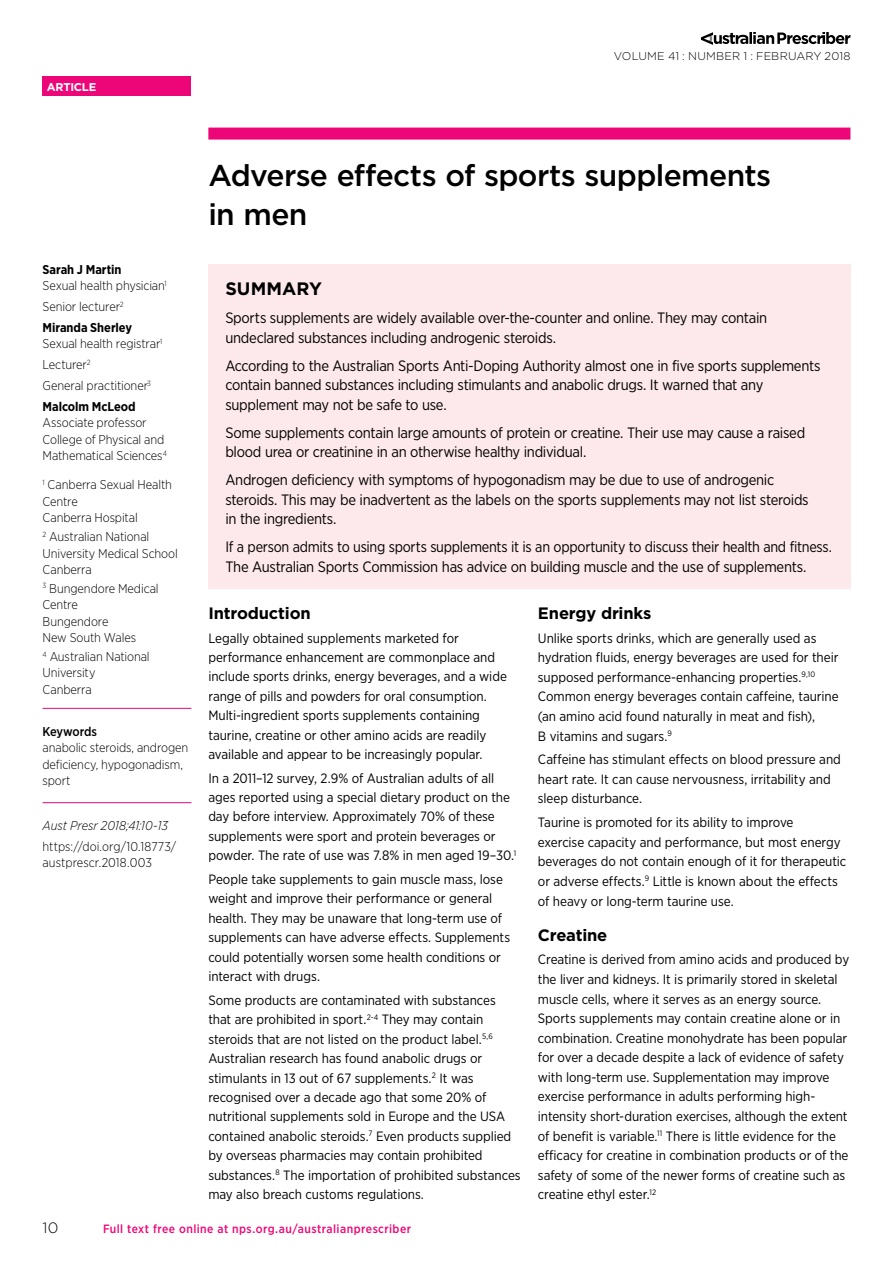
<style>
.page{position:relative;width:893px;height:1263px;background:#fff}
.page>*{position:absolute;margin:0;border:0;box-sizing:border-box;transform-origin:0 0}
.t1{font:500 30px/39px "Gotham";letter-spacing:-.02em;color:#000}
.t2{font:700 18px "Gotham";color:#000}
.t3{font:700 16.5px "Gotham";letter-spacing:-.01em;color:#000}
.t4{font:15px/19.5px "Gotham Narrow";letter-spacing:-.02em;color:#000}
.t5{font:300 15px "Gotham";color:#000}
.t6{font:13.5px/19.5px "Gotham Narrow";letter-spacing:-.005em;color:#000}
.t7{font:300 12.75px/16.5px "Gotham Narrow";letter-spacing:-.01em;color:#000}
.t8{font:italic 300 12.75px "Gotham Narrow";color:#000}
.t9{font:500 12.75px "Gotham Narrow";letter-spacing:-.01em;color:#000}
.t10{font:500 12px "Gotham Narrow";letter-spacing:.035em;color:#ed0677}
.t11{font:300 11.25px "Gotham";letter-spacing:.015em;color:#000}
.t12{font:700 11.25px "Gotham";letter-spacing:-.02em;color:#fff}
.s1{font-weight:700}
</style>
<div class="page">
<svg style="left:701px;top:32px;width:149px;height:13px"></svg>
<div style="left:43px;top:77px;width:148px;height:19px;background:#ed0677"></div>
<div style="left:208px;top:128px;width:642px;height:12px;background:#ed0677"></div>
<div style="left:208px;top:264px;width:642px;height:325px;background:#fde8eb"></div>
<hr style="left:43px;top:708px;width:148px;height:1px;background:#ed0677">
<hr style="left:43px;top:802px;width:148px;height:1px;background:#ed0677">
<p class="t12" style="left:47px;top:79px;width:51px">ARTICLE</p>
<p class="t11" style="left:614px;top:48px;width:238px">VOLUME 41 : NUMBER 1 : FEBRUARY 2018</p>
<p class="t7" style="left:43px;top:261px;width:126px"><span class="s1">Sarah J Martin<br></span>Sexual health physician<sup>1</sup></p>
<p class="t7" style="left:43px;top:296px;width:91px;line-height:20.7px">Senior lecturer<sup>2<br></sup><span class="s1">Miranda Sherley</span></p>
<p class="t7" style="left:43px;top:333px;width:121px;line-height:20.7px">Sexual health registrar<sup>1<br></sup>Lecturer<sup>2<br></sup>General practitioner<sup>3<br></sup><span class="s1">Malcolm McLeod</span></p>
<p class="t7" style="left:43px;top:414px;width:126px">Associate professor<br>College of Physical and<br>Mathematical Sciences<sup>4</sup></p>
<p class="t7" style="left:43px;top:476px;width:131px"><sup>1</sup> Canberra Sexual Health<br>Centre<br>Canberra Hospital</p>
<p class="t7" style="left:43px;top:528px;width:137px"><sup>2</sup> Australian National<br>University Medical School<br>Canberra</p>
<p class="t7" style="left:43px;top:580px;width:118px"><sup>3</sup> Bungendore Medical<br>Centre<br>Bungendore<br>New South Wales</p>
<p class="t7" style="left:43px;top:648px;width:109px"><sup>4</sup> Australian National<br>University<br>Canberra</p>
<p class="t9" style="left:43px;top:723px;width:56px">Keywords</p>
<p class="t7" style="left:43px;top:739px;width:147px">anabolic steroids, androgen deficiency, hypogonadism, sport</p>
<p class="t8" style="left:43px;top:818px;width:127px">Aust Presr 2018;41:10-13</p>
<p class="t7" style="left:43px;top:838px;width:135px">https://doi.org/10.18773/ austprescr.2018.003</p>
<h1 class="t1" style="left:208px;top:155px;width:564px">Adverse effects of sports supplements in men</h1>
<h2 class="t2" style="left:225px;top:277px;width:98px">SUMMARY</h2>
<p class="t4" style="left:225px;top:308px;width:543px">Sports supplements are widely available over-the-counter and online. They may contain undeclared substances including androgenic steroids.</p>
<p class="t4" style="left:225px;top:355px;width:597px">According to the Australian Sports Anti-Doping Authority almost one in five sports supplements contain banned substances including stimulants and anabolic drugs. It warned that any supplement may not be safe to use.</p>
<p class="t4" style="left:225px;top:422px;width:581px">Some supplements contain large amounts of protein or creatine. Their use may cause a raised blood urea or creatinine in an otherwise healthy individual.</p>
<p class="t4" style="left:225px;top:470px;width:585px">Androgen deficiency with symptoms of hypogonadism may be due to use of androgenic steroids. This may be inadvertent as the labels on the sports supplements may not list steroids in the ingredients.</p>
<p class="t4" style="left:225px;top:537px;width:608px">If a person admits to using sports supplements it is an opportunity to discuss their health and fitness.<br>The Australian Sports Commission has advice on building muscle and the use of supplements.</p>
<p class="t3" style="left:538px;top:602px;width:115px">Energy drinks</p>
<p class="t6" style="left:538px;top:628px;width:302px">Unlike sports drinks, which are generally used as hydration fluids, energy beverages are used for their supposed performance-enhancing properties.<sup>9,10<br></sup>Common energy beverages contain caffeine, taurine (an amino acid found naturally in meat and fish),<br>B vitamins and sugars.<sup>9</sup></p>
<p class="t6" style="left:538px;top:749px;width:305px">Caffeine has stimulant effects on blood pressure and heart rate. It can cause nervousness, irritability and sleep disturbance.</p>
<p class="t6" style="left:538px;top:812px;width:310px">Taurine is promoted for its ability to improve<br>exercise capacity and performance, but most energy beverages do not contain enough of it for therapeutic or adverse effects.<sup>9</sup> Little is known about the effects of heavy or long-term taurine use.</p>
<p class="t3" style="left:538px;top:924px;width:71px">Creatine</p>
<p class="t6" style="left:538px;top:950px;width:313px">Creatine is derived from amino acids and produced by the liver and kidneys. It is primarily stored in skeletal muscle cells, where it serves as an energy source.<br>Sports supplements may contain creatine alone or in combination. Creatine monohydrate has been popular for over a decade despite a lack of evidence of safety with long-term use. Supplementation may improve exercise performance in adults performing high&shy;intensity short-duration exercises, although the extent of benefit is variable.<sup>11</sup> There is little evidence for the efficacy for creatine in combination products or of the safety of some of the newer forms of creatine such as creatine ethyl ester.<sup>12</sup></p>
<p class="t3" style="left:208px;top:602px;width:104px">Introduction</p>
<p class="t6" style="left:208px;top:628px;width:300px">Legally obtained supplements marketed for performance enhancement are commonplace and include sports drinks, energy beverages, and a wide range of pills and powders for oral consumption.<br>Multi-ingredient sports supplements containing taurine, creatine or other amino acids are readily available and appear to be increasingly popular.</p>
<p class="t6" style="left:208px;top:768px;width:309px">In a 2011–12 survey, 2.9% of Australian adults of all ages reported using a special dietary product on the day before interview. Approximately 70% of these supplements were sport and protein beverages or powder. The rate of use was 7.8% in men aged 19–30.<sup>1</sup></p>
<p class="t6" style="left:208px;top:869px;width:303px">People take supplements to gain muscle mass, lose weight and improve their performance or general health. They may be unaware that long-term use of supplements can have adverse effects. Supplements could potentially worsen some health conditions or interact with drugs.</p>
<p class="t6" style="left:208px;top:990px;width:314px">Some products are contaminated with substances that are prohibited in sport.<sup>2-4</sup> They may contain steroids that are not listed on the product label.<sup>5,6<br></sup>Australian research has found anabolic drugs or stimulants in 13 out of 67 supplements.<sup>2</sup> It was recognised over a decade ago that some 20% of nutritional supplements sold in Europe and the USA contained anabolic steroids.<sup>7</sup> Even products supplied by overseas pharmacies may contain prohibited substances.<sup>8</sup> The importation of prohibited substances may also breach customs regulations.</p>
<p class="t5" style="left:43px;top:1218px;width:17px">10</p>
<p class="t10" style="left:103px;top:1221px;width:310px">Full text free online at nps.org.au/australianprescriber</p>
</div>
